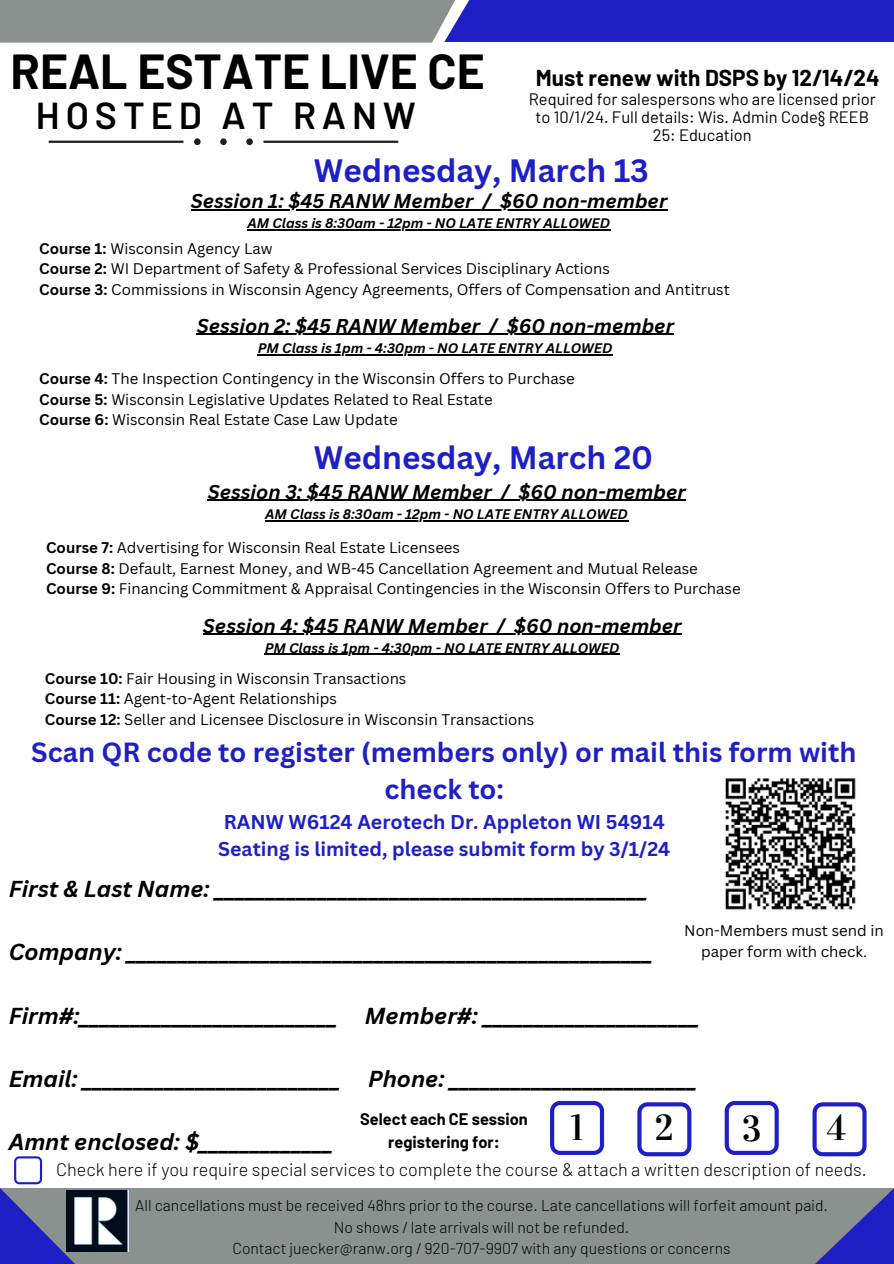
<style>
.page{position:relative;width:894px;height:1264px;background:#fff}
.page>*{position:absolute;margin:0;border:0;box-sizing:border-box;transform-origin:0 0}
.t1{font:700 48px "Barlow";color:#000}
.t2{font:600 37.5px "Barlow";letter-spacing:.16em;color:#000}
.t3{font:35.85px "Vidaloka";color:#000}
.t4{font:700 31.5px "Canva Sans";color:#1f1fc6}
.t5{font:700 27px/37.2px "Canva Sans";color:#1f1fc6;text-align:center}
.t6{font:italic 700 22.5px "Canva Sans";color:#000}
.t7{font:700 22.5px "Barlow";color:#000}
.t8{font:italic 700 19.5px "Canva Sans";color:#000}
.t9{font:700 19.5px/27px "Canva Sans";color:#1f1fc6}
.t10{font:300 18px "Barlow";color:#000}
.t11{font:16.5px/18px "Barlow";color:#000;text-align:center}
.t12{font:700 16.35px/22.5px "Barlow";color:#000;text-align:center}
.t13{font:300 15.75px/21.3px "Barlow";color:#000;text-align:center}
.t14{font:15px/20.2px "Canva Sans";color:#000}
.t15{font:italic 700 13.5px "Canva Sans";color:#000}
.s1{font-weight:700}
</style>
<div class="page">
<div style="left:0;top:1187px;width:893px;height:76px;background:#8a928f"></div>
<div style="left:0;top:0;width:481px;height:43px;background:#8a928f"></div>
<div style="left:444px;top:0;width:449px;height:42px;background:#1f1fc6"></div>
<hr style="left:191px;top:209px;width:282px;height:1px;background:#000">
<svg style="left:473px;top:209px;width:27px;height:1px"></svg>
<hr style="left:500px;top:209px;width:167px;height:1px;background:#000">
<hr style="left:247px;top:229px;width:363px;height:1px;background:#000">
<img style="left:725px;top:778px;width:131px;height:132px">
<hr style="left:48px;top:141px;width:136px;height:2px;background:#1e1e1e">
<hr style="left:263px;top:141px;width:135px;height:2px;background:#1e1e1e">
<div style="left:220px;top:138px;width:7px;height:7px;background:#1e1e1e;border-radius:50%"></div>
<div style="left:194px;top:138px;width:6px;height:7px;background:#1e1e1e;border-radius:50%"></div>
<div style="left:246px;top:138px;width:7px;height:7px;background:#1e1e1e;border-radius:50%"></div>
<svg style="left:0;top:1156px;width:206px;height:107px"></svg>
<hr style="left:197px;top:334px;width:283px;height:1px;background:#000">
<svg style="left:480px;top:334px;width:26px;height:1px"></svg>
<hr style="left:506px;top:334px;width:167px;height:1px;background:#000">
<hr style="left:258px;top:354px;width:354px;height:1px;background:#000">
<hr style="left:208px;top:500px;width:284px;height:1px;background:#000">
<svg style="left:492px;top:500px;width:26px;height:1px"></svg>
<hr style="left:518px;top:500px;width:167px;height:1px;background:#000">
<hr style="left:265px;top:520px;width:363px;height:1px;background:#000">
<hr style="left:203px;top:633px;width:284px;height:1px;background:#000">
<svg style="left:487px;top:633px;width:27px;height:1px"></svg>
<hr style="left:514px;top:633px;width:167px;height:1px;background:#000">
<hr style="left:264px;top:654px;width:355px;height:1px;background:#000">
<svg style="left:550px;top:1100px;width:54px;height:54px"></svg>
<svg style="left:637px;top:1100px;width:256px;height:163px"></svg>
<h1 class="t1" style="left:11px;top:41px;width:475px">REAL ESTATE LIVE CE</h1>
<h2 class="t2" style="left:36px;top:92px;width:381px">HOSTED AT RANW</h2>
<h3 class="t4" style="left:314px;top:148px;width:336px">Wednesday, March 13</h3>
<h3 class="t7" style="left:535px;top:63px;width:345px">Must renew with DSPS by 12/14/24</h3>
<p class="t11" style="left:528px;top:89px;width:348px">Required for salespersons who are licensed prior to 10/1/24. Full details: Wis. Admin Code§ REEB<br>25: Education</p>
<h3 class="t8" style="left:191px;top:187px;width:478px">Session 1: $45 RANW Member / $60 non-member</h3>
<p class="t15" style="left:247px;top:214px;width:364px">AM Class is 8:30am - 12pm - NO LATE ENTRY ALLOWED</p>
<p class="t14" style="left:39px;top:238px;width:692px"><span class="s1">Course 1:</span> Wisconsin Agency Law<br><span class="s1">Course 2:</span> WI Department of Safety &amp; Professional Services Disciplinary Actions<br><span class="s1">Course 3:</span> Commissions in Wisconsin Agency Agreements, Offers of Compensation and Antitrust</p>
<h3 class="t8" style="left:197px;top:312px;width:478px">Session 2: $45 RANW Member / $60 non-member</h3>
<p class="t15" style="left:258px;top:338px;width:356px">PM Class is 1pm - 4:30pm - NO LATE ENTRY ALLOWED</p>
<p class="t14" style="left:39px;top:368px;width:537px"><span class="s1">Course 4:</span> The Inspection Contingency in the Wisconsin Offers to Purchase<br><span class="s1">Course 5:</span> Wisconsin Legislative Updates Related to Real Estate<br><span class="s1">Course 6:</span> Wisconsin Real Estate Case Law Update</p>
<h3 class="t4" style="left:314px;top:435px;width:340px">Wednesday, March 20</h3>
<h3 class="t8" style="left:208px;top:478px;width:479px">Session 3: $45 RANW Member / $60 non-member</h3>
<p class="t15" style="left:265px;top:504px;width:364px">AM Class is 8:30am - 12pm - NO LATE ENTRY ALLOWED</p>
<p class="t14" style="left:46px;top:537px;width:695px"><span class="s1">Course 7:</span> Advertising for Wisconsin Real Estate Licensees<br><span class="s1">Course 8:</span> Default, Earnest Money, and WB-45 Cancellation Agreement and Mutual Release<br><span class="s1">Course 9:</span> Financing Commitment &amp; Appraisal Contingencies in the Wisconsin Offers to Purchase</p>
<h3 class="t8" style="left:203px;top:611px;width:480px">Session 4: $45 RANW Member / $60 non-member</h3>
<p class="t15" style="left:264px;top:638px;width:356px">PM Class is 1pm - 4:30pm - NO LATE ENTRY ALLOWED</p>
<p class="t14" style="left:45px;top:668px;width:491px"><span class="s1">Course 10:</span> Fair Housing in Wisconsin Transactions<br><span class="s1">Course 11:</span> Agent-to-Agent Relationships<br><span class="s1">Course 12:</span> Seller and Licensee Disclosure in Wisconsin Transactions</p>
<h3 class="t5" style="left:31px;top:733px;width:826px">Scan QR code to register (members only) or mail this form with check to:</h3>
<h3 class="t9" style="left:218px;top:807px;width:453px">RANW W6124 Aerotech Dr. Appleton WI 54914<br>Seating is limited, please submit form by 3/1/24</h3>
<h3 class="t6" style="left:9px;top:873px;width:640px">First &amp; Last Name: __________________________________________</h3>
<h3 class="t6" style="left:9px;top:936px;width:645px">Company: ___________________________________________________</h3>
<p class="t14" style="left:684px;top:920px;width:201px;text-align:center">Non-Members must send in paper form with check.</p>
<h3 class="t6" style="left:9px;top:999px;width:692px">Firm#:_________________________ Member#: _____________________</h3>
<h3 class="t6" style="left:9px;top:1062px;width:690px">Email: _________________________ Phone: ________________________</h3>
<p class="t12" style="left:360px;top:1107px;width:169px">Select each CE session registering for:</p>
<h3 class="t3" style="left:570px;top:1106px;width:14px">1</h3>
<h3 class="t3" style="left:654px;top:1106px;width:20px">2</h3>
<h3 class="t3" style="left:741px;top:1107px;width:21px">3</h3>
<h3 class="t3" style="left:826px;top:1106px;width:21px">4</h3>
<h3 class="t6" style="left:9px;top:1125px;width:326px">Amnt enclosed: $_____________</h3>
<p class="t10" style="left:56px;top:1157px;width:811px">Check here if you require special services to complete the course &amp; attach a written description of needs.</p>
<p class="t13" style="left:135px;top:1194px;width:694px">All cancellations must be received 48hrs prior to the course. Late cancellations will forfeit amount paid.<br>No shows / late arrivals will not be refunded.<br>Contact juecker@ranw.org / 920-707-9907 with any questions or concerns</p>
</div>
